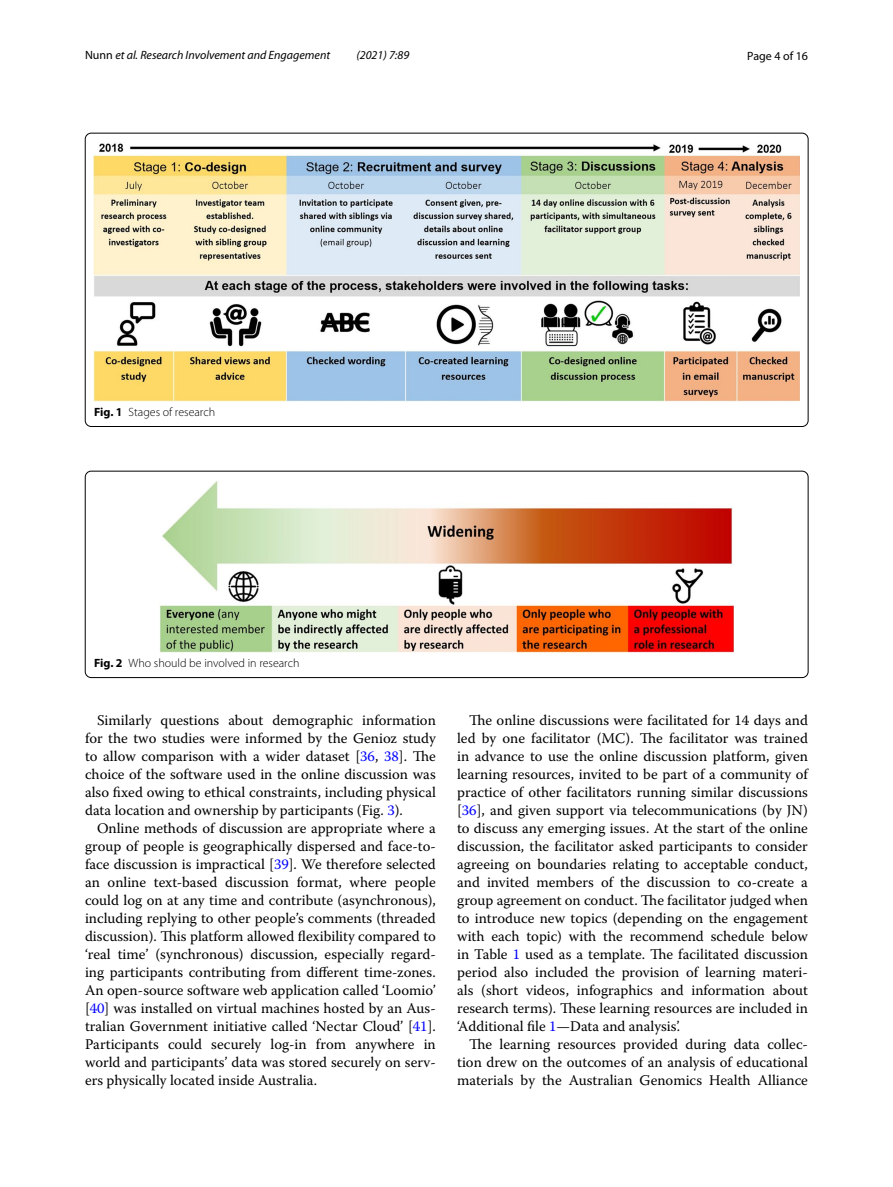
<style>
.page{position:relative;width:893px;height:1187px;background:#fff}
.page>*{position:absolute;margin:0;border:0;box-sizing:border-box;transform-origin:0 0}
.t1{font:14.7px/18px "Warnock Pro";color:#000;text-align:justify}
.t2{font:300 12px "Myriad Pro";color:#000}
.t3{font:italic 12px "Myriad Pro";color:#000}
.t4{font:12px "Myriad Pro";color:#000}
.s1{font-style:normal}
.s2{font-weight:700}
.s3{color:#00f}
</style>
<div class="page">
<img style="left:94px;top:143px;width:706px;height:258px">
<img style="left:160px;top:481px;width:574px;height:171px">
<div style="left:85px;top:471px;width:723px;height:206px;border:1px solid #000;border-radius:6px"></div>
<p class="t3" style="left:85px;top:48px;width:247px"><span class="s1">Nunn</span> et al. Research Involvement and Engagement</p>
<p class="t3" style="left:356px;top:48px;width:54px">(2021) 7:89</p>
<p class="t4" style="left:747px;top:48px;width:62px">Page 4 of 16</p>
<p class="t2" style="left:94px;top:406px;width:122px"><span class="s2">Fig. 1</span> Stages of research</p>
<p class="t2" style="left:94px;top:657px;width:207px"><span class="s2">Fig. 2</span> Who should be involved in research</p>
<p class="t1" style="left:85px;top:710px;width:352px;text-indent:12px">Similarly questions about demographic information for the two studies were informed by the Genioz study to allow comparison with a wider dataset [<span class="s3">36</span>, <span class="s3">38</span>]. The choice of the software used in the online discussion was also fixed owing to ethical constraints, including physical data location and ownership by participants (Fig. <span class="s3">3</span>).</p>
<p class="t1" style="left:85px;top:818px;width:352px;text-indent:12px">Online methods of discussion are appropriate where a group of people is geographically dispersed and face-to&shy;face discussion is impractical [<span class="s3">39</span>]. We therefore selected an online text-based discussion format, where people could log on at any time and contribute (asynchronous), including replying to other people’s comments (threaded discussion). This platform allowed flexibility compared to ‘real time’ (synchronous) discussion, especially regard&shy;ing participants contributing from different time-zones.<br>An open-source software web application called ‘Loomio’ [<span class="s3">40</span>] was installed on virtual machines hosted by an Aus&shy;tralian Government initiative called ‘Nectar Cloud’ [<span class="s3">41</span>].<br>Participants could securely log-in from anywhere in world and participants’ data was stored securely on serv&shy;ers physically located inside Australia.</p>
<p class="t1" style="left:457px;top:710px;width:352px;text-indent:12px">The online discussions were facilitated for 14 days and led by one facilitator (MC). The facilitator was trained in advance to use the online discussion platform, given learning resources, invited to be part of a community of practice of other facilitators running similar discussions [<span class="s3">36</span>], and given support via telecommunications (by JN) to discuss any emerging issues. At the start of the online discussion, the facilitator asked participants to consider agreeing on boundaries relating to acceptable conduct, and invited members of the discussion to co-create a group agreement on conduct. The facilitator judged when to introduce new topics (depending on the engagement with each topic) with the recommend schedule below in Table <span class="s3">1</span> used as a template. The facilitated discussion period also included the provision of learning materi&shy;als (short videos, infographics and information about research terms). These learning resources are included in ‘Additional file <span class="s3">1</span>—Data and analysis’.</p>
<p class="t1" style="left:457px;top:1034px;width:352px;text-indent:12px">The learning resources provided during data collec&shy;tion drew on the outcomes of an analysis of educational materials by the Australian Genomics Health Alliance</p>
</div>
